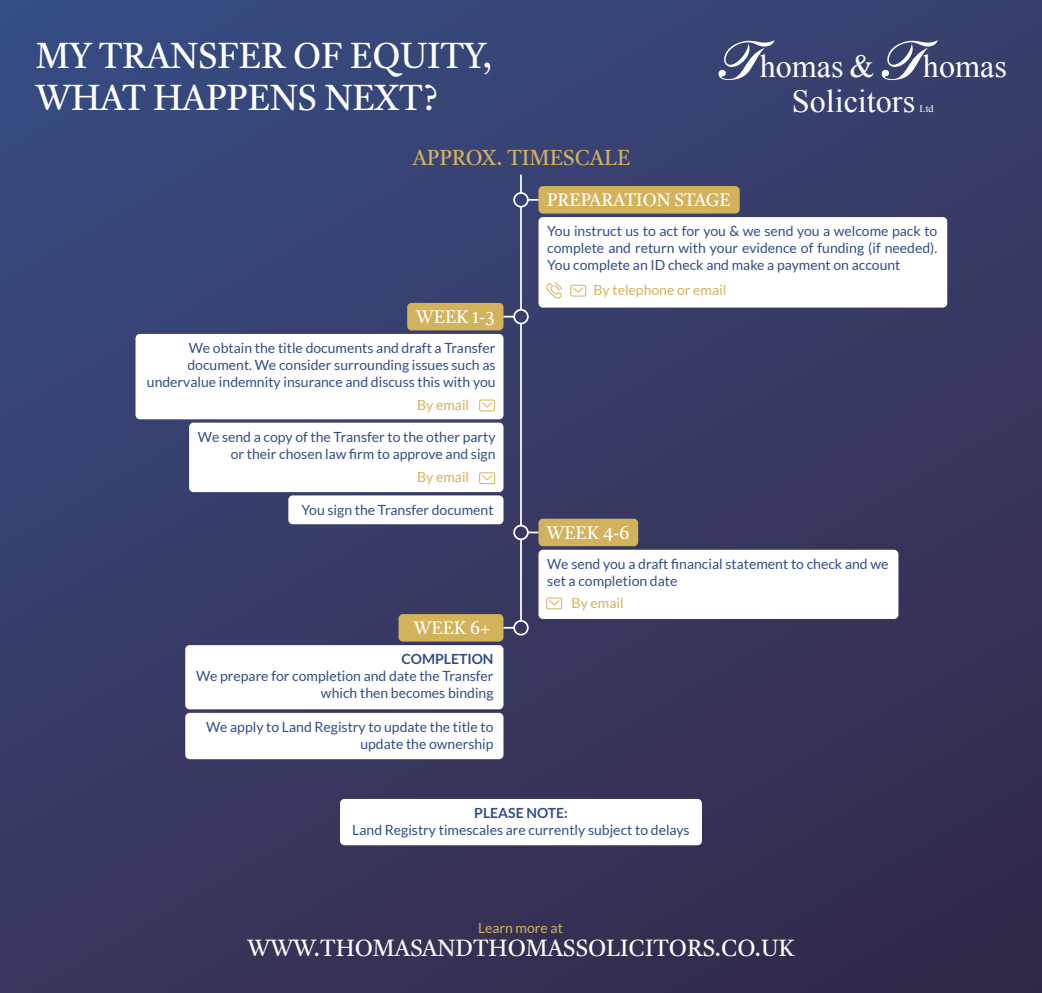
<style>
.page{position:relative;width:1042px;height:993px;background:#fff}
.page>*{position:absolute;margin:0;border:0;box-sizing:border-box;transform-origin:0 0}
.t1{font:35px/42px "Castoro";color:#fff}
.t2{font:32.2px "Times New Roman";color:#fff}
.t3{font:22.75px "Castoro";color:#fff}
.t4{font:21px "Castoro";color:#d3b25c}
.t5{font:17.5px "Castoro";color:#fff}
.t6{font:14px/16.8px "Lato";color:#334d86;text-align:right}
.t7{font:14px "Lato";color:#d3b25c}
.t8{font:700 14px "Lato";color:#334d86}
.t9{font:10.15px "Times New Roman";color:#fff}
</style>
<div class="page">
<div style="left:0;top:0;width:1042px;height:992px;background:linear-gradient(to bottom,#384779,#362f51)"></div>
<svg style="left:882px;top:40px;width:55px;height:40px"></svg>
<svg style="left:718px;top:40px;width:56px;height:40px;background:#61698f"></svg>
<div style="left:538px;top:186px;width:202px;height:27px;background:#d3b25c;border-radius:4px"></div>
<div style="left:513px;top:192px;width:16px;height:15px;border:2px solid #fff;border-radius:50%"></div>
<div style="left:513px;top:309px;width:16px;height:15px;border:2px solid #fff;border-radius:50%"></div>
<hr style="left:520px;top:207px;width:2px;height:103px;background:#fff">
<svg style="left:520px;top:174px;width:2px;height:19px"></svg>
<svg style="left:528px;top:199px;width:10px;height:2px"></svg>
<div style="left:407px;top:303px;width:96px;height:27px;background:#d3b25c;border-radius:4px"></div>
<div style="left:538px;top:518px;width:100px;height:28px;background:#d3b25c;border-radius:4px"></div>
<div style="left:513px;top:524px;width:16px;height:16px;border:2px solid #fff;border-radius:50%"></div>
<hr style="left:520px;top:539px;width:2px;height:81px;background:#fff">
<hr style="left:520px;top:323px;width:2px;height:202px;background:#fff">
<svg style="left:528px;top:531px;width:10px;height:2px"></svg>
<div style="left:135px;top:334px;width:368px;height:85px;background:#fff;border-radius:4px"></div>
<div style="left:288px;top:495px;width:215px;height:29px;background:#fff;border-radius:4px"></div>
<div style="left:189px;top:422px;width:314px;height:70px;background:#fff;border-radius:4px"></div>
<div style="left:479px;top:472px;width:16px;height:12px;border:1px solid #d3b25c;border-radius:2px"></div>
<svg style="left:482px;top:475px;width:11px;height:6px"></svg>
<div style="left:513px;top:620px;width:16px;height:15px;border:2px solid #fff;border-radius:50%"></div>
<svg style="left:503px;top:626px;width:11px;height:2px"></svg>
<div style="left:479px;top:399px;width:16px;height:12px;border:1px solid #d3b25c;border-radius:2px"></div>
<svg style="left:482px;top:402px;width:11px;height:6px"></svg>
<div style="left:538px;top:549px;width:360px;height:69px;background:#fff;border-radius:4px"></div>
<div style="left:546px;top:597px;width:16px;height:12px;border:1px solid #d3b25c;border-radius:2px"></div>
<svg style="left:549px;top:600px;width:11px;height:6px"></svg>
<div style="left:398px;top:614px;width:105px;height:27px;background:#d3b25c;border-radius:4px"></div>
<div style="left:185px;top:645px;width:318px;height:64px;background:#fff;border-radius:4px"></div>
<div style="left:185px;top:712px;width:318px;height:47px;background:#fff;border-radius:4px"></div>
<div style="left:340px;top:798px;width:362px;height:47px;background:#fff;border-radius:4px"></div>
<div style="left:538px;top:217px;width:409px;height:90px;background:#fff;border-radius:4px"></div>
<div style="left:570px;top:285px;width:16px;height:11px;border:1px solid #d3b25c;border-radius:2px"></div>
<svg style="left:572px;top:286px;width:12px;height:7px"></svg>
<svg style="left:546px;top:282px;width:16px;height:17px"></svg>
<h1 class="t1" style="left:36px;top:35px;width:458px">MY TRANSFER OF EQUITY,<br>WHAT HAPPENS NEXT?</h1>
<h3 class="t4" style="left:413px;top:142px;width:219px">APPROX. TIMESCALE</h3>
<p class="t5" style="left:547px;top:187px;width:185px">PREPARATION STAGE</p>
<h2 class="t2" style="left:760px;top:45px;width:116px">homas &amp;</h2>
<h2 class="t2" style="left:923px;top:45px;width:86px">homas</h2>
<h2 class="t2" style="left:792px;top:79px;width:125px">Solicitors</h2>
<p class="t9" style="left:919px;top:102px;width:16px">Ltd</p>
<p class="t5" style="left:416px;top:304px;width:80px">WEEK 1-3</p>
<p class="t6" style="left:147px;top:339px;width:350px">We obtain the title documents and draft a Transfer document. We consider surrounding issues such as undervalue indemnity insurance and discuss this with you</p>
<p class="t7" style="left:417px;top:396px;width:54px">By email</p>
<p class="t6" style="left:198px;top:428px;width:299px">We send a copy of the Transfer to the other party or their chosen law firm to approve and sign</p>
<p class="t7" style="left:417px;top:469px;width:54px">By email</p>
<p class="t6" style="left:302px;top:501px;width:193px">You sign the Transfer document</p>
<p class="t5" style="left:414px;top:615px;width:78px">WEEK 6+</p>
<p class="t8" style="left:401px;top:651px;width:94px">COMPLETION</p>
<p class="t6" style="left:196px;top:667px;width:299px">We prepare for completion and date the Transfer which then becomes binding</p>
<p class="t6" style="left:206px;top:718px;width:289px">We apply to Land Registry to update the title to update the ownership</p>
<p class="t6" style="left:547px;top:222px;width:392px;text-align:justify">You instruct us to act for you &amp; we send you a welcome pack to complete and return with your evidence of funding (if needed).<br>You complete an ID check and make a payment on account</p>
<p class="t7" style="left:593px;top:282px;width:134px">By telephone or email</p>
<p class="t5" style="left:547px;top:519px;width:84px">WEEK 4-6</p>
<p class="t6" style="left:547px;top:555px;width:343px;text-align:left">We send you a draft financial statement to check and we set a completion date</p>
<p class="t7" style="left:572px;top:594px;width:54px">By email</p>
<p class="t8" style="left:474px;top:804px;width:95px">PLEASE NOTE:</p>
<p class="t6" style="left:352px;top:821px;width:339px">Land Registry timescales are currently subject to delays</p>
<p class="t7" style="left:478px;top:919px;width:86px">Learn more at</p>
<h3 class="t3" style="left:247px;top:931px;width:549px">WWW.THOMASANDTHOMASSOLICITORS.CO.UK</h3>
</div>
